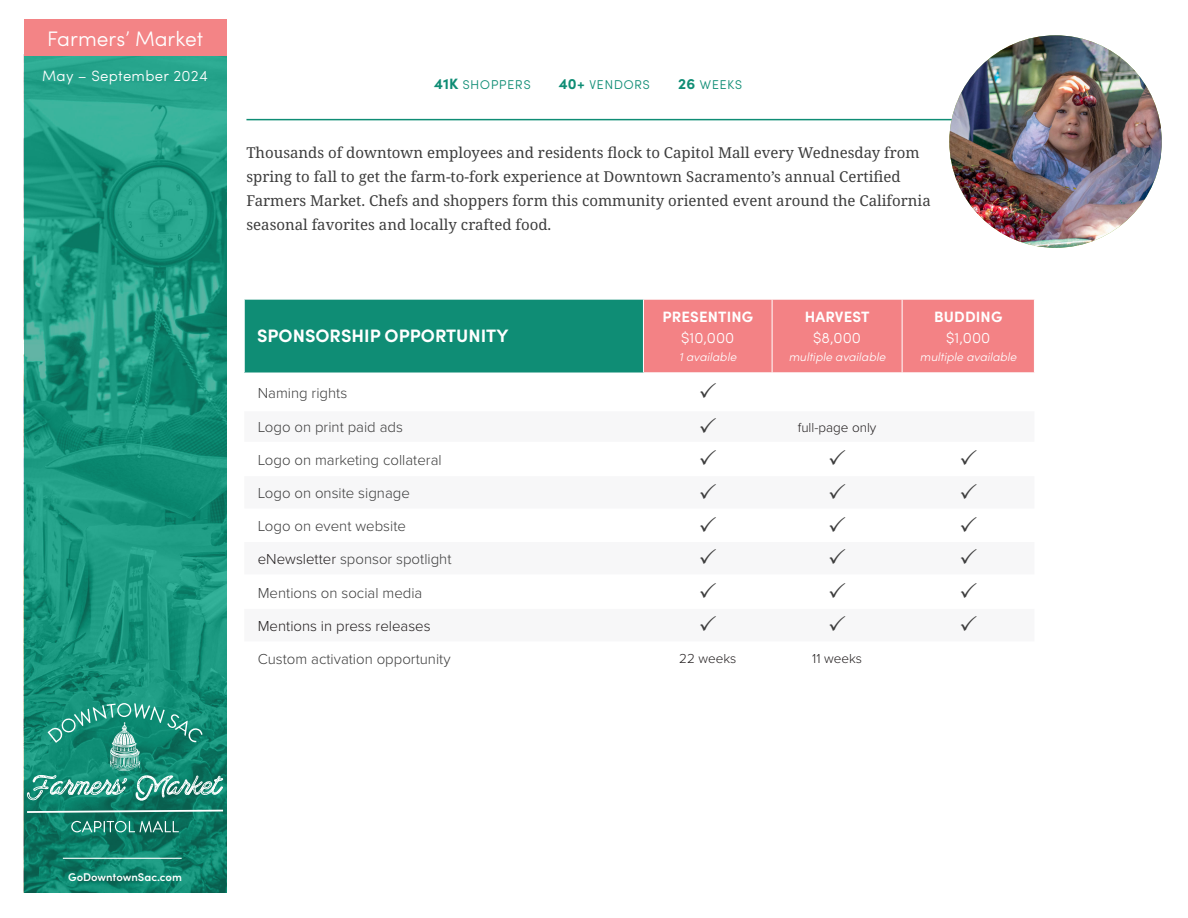
<style>
.page{position:relative;width:1188px;height:918px;background:#fff}
.page>*{position:absolute;margin:0;border:0;box-sizing:border-box;transform-origin:0 0}
.t1{font:300 21px "Sofia Pro";color:#fff}
.t2{font:700 18px "Sofia Pro";color:#fff}
.t3{font:15px/24px "Noto Serif";color:#3d3d3d}
.t4{font:300 15px "Proxima Nova";color:#3d3d3d}
.t5{font:300 15px "Sofia Pro";color:#fff}
.t6{font:300 15px "Sofia Pro";letter-spacing:.02em;color:#0f8d75}
.t7{font:700 15px "Sofia Pro";letter-spacing:.01em;color:#fff}
.t8{font:300 15px "Proxima Nova";color:#231f20}
.t9{font:300 13.5px "Proxima Nova";color:#231f20}
.t10{font:italic 300 12px "Sofia Pro";color:#fff}
.t11{font:600 11.25px "Sofia Pro";color:#fff}
.s1{font-weight:700}
.s2{color:#231f20}
</style>
<div class="page">
<svg style="left:24px;top:56px;width:202px;height:837px;background:#1b957e"></svg>
<hr style="left:63px;top:858px;width:119px;height:1px;background:#fff">
<div style="left:24px;top:20px;width:202px;height:36px;background:#f38486"></div>
<div style="left:244px;top:299px;width:399px;height:74px;background:#0f8d75"></div>
<div style="left:644px;top:300px;width:390px;height:73px;background:#f38285"></div>
<hr style="left:244px;top:299px;width:399px;height:1px;background:#fff">
<hr style="left:244px;top:299px;width:1px;height:74px;background:#fff">
<hr style="left:772px;top:300px;width:1px;height:73px;background:#fff">
<hr style="left:902px;top:300px;width:1px;height:73px;background:#fff">
<hr style="left:246px;top:119px;width:740px;height:1px;background:#0f8d75">
<img style="left:949px;top:35px;width:213px;height:213px;border-radius:106px">
<svg style="left:27px;top:809px;width:196px;height:5px"></svg>
<svg style="left:71px;top:821px;width:108px;height:11px"></svg>
<svg style="left:27px;top:703px;width:196px;height:98px;background:#2d9682"></svg>
<p class="t1" style="left:47px;top:23px;width:158px">Farmers’ Market</p>
<p class="t5" style="left:42px;top:65px;width:167px">May – September 2024</p>
<p class="t6" style="left:434px;top:73px;width:98px"><span class="s1">41K</span> shoppers</p>
<p class="t6" style="left:559px;top:73px;width:93px"><span class="s1">40+</span> vendors</p>
<p class="t6" style="left:678px;top:73px;width:66px"><span class="s1">26</span> weeks</p>
<p class="t3" style="left:246px;top:141px;width:686px">Thousands of downtown employees and residents flock to Capitol Mall every Wednesday from spring to fall to get the farm-to-fork experience at Downtown Sacramento’s annual Certified Farmers Market. Chefs and shoppers form this community oriented event around the California seasonal favorites and locally crafted food.</p>
<p class="t2" style="left:257px;top:322px;width:253px">SPONSORSHIP OPPORTUNITY</p>
<p class="t7" style="left:662px;top:305px;width:92px">PRESENTING</p>
<p class="t5" style="left:681px;top:326px;width:55px">$10,000</p>
<p class="t10" style="left:679px;top:348px;width:59px">1 available</p>
<p class="t7" style="left:805px;top:305px;width:66px">HARVEST</p>
<p class="t5" style="left:813px;top:326px;width:49px">$8,000</p>
<p class="t10" style="left:789px;top:348px;width:98px">multiple available</p>
<p class="t4" style="left:258px;top:382px;width:91px">Naming rights</p>
<p class="t4" style="left:258px;top:416px;width:147px">Logo on print paid ads</p>
<p class="t9" style="left:798px;top:417px;width:80px">full-page only</p>
<p class="t4" style="left:258px;top:449px;width:185px">Logo on marketing collateral</p>
<p class="t4" style="left:258px;top:482px;width:154px">Logo on onsite signage</p>
<p class="t4" style="left:258px;top:515px;width:150px">Logo on event website</p>
<p class="t4" style="left:258px;top:548px;width:195px"><span class="s2">eNewsletter</span> sponsor spotlight</p>
<p class="t4" style="left:258px;top:581px;width:166px">Mentions on social media</p>
<p class="t8" style="left:258px;top:615px;width:174px">Mentions in press releases</p>
<p class="t4" style="left:258px;top:647px;width:194px">Custom activation opportunity</p>
<p class="t9" style="left:679px;top:648px;width:59px">22 weeks</p>
<p class="t9" style="left:812px;top:648px;width:51px">11 weeks</p>
<p class="t7" style="left:934px;top:305px;width:70px">BUDDING</p>
<p class="t5" style="left:946px;top:326px;width:46px">$1,000</p>
<p class="t10" style="left:920px;top:348px;width:98px">multiple available</p>
<p class="t11" style="left:68px;top:868px;width:115px">GoDowntownSac.com</p>
</div>
